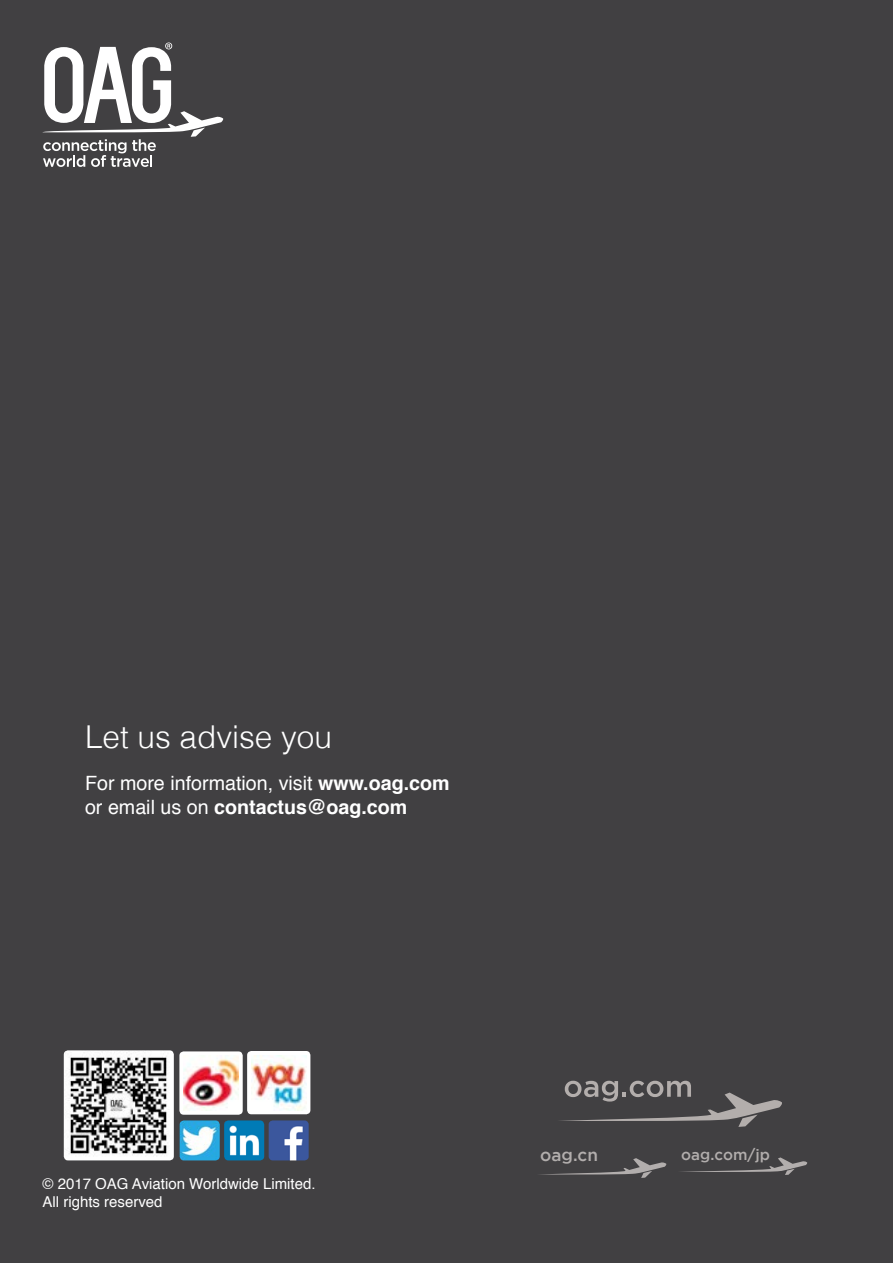
<style>
.page{position:relative;width:893px;height:1263px;background:#414042}
.page>*{position:absolute;margin:0;border:0;box-sizing:border-box;transform-origin:0 0}
.t1{font:300 31.5px "Helvetica";color:#fff}
.t2{font:19.65px/23.7px "Helvetica";color:#fff}
.t3{font:500 17.1px "Gotham";color:#b2aead}
.t4{font:500 15.15px "Gotham";color:#b2aead}
.t5{font:15px/18px "Helvetica";color:#fff}
.s1{font-weight:700}
</style>
<div class="page">
<svg style="left:560px;top:1081px;width:222px;height:46px"></svg>
<img style="left:269px;top:1120px;width:40px;height:40px">
<img style="left:224px;top:1120px;width:40px;height:40px">
<img style="left:180px;top:1120px;width:40px;height:40px">
<svg style="left:43px;top:43px;width:181px;height:124px"></svg>
<img style="left:64px;top:1050px;width:110px;height:110px">
<div style="left:179px;top:1051px;width:64px;height:64px;background:#fff;border-radius:4px"></div>
<img style="left:183px;top:1055px;width:56px;height:56px">
<div style="left:247px;top:1051px;width:63px;height:63px;background:#fff;border-radius:4px"></div>
<img style="left:251px;top:1055px;width:55px;height:55px">
<svg style="left:681px;top:1157px;width:127px;height:18px"></svg>
<svg style="left:539px;top:1158px;width:128px;height:20px"></svg>
<h1 class="t1" style="left:85px;top:710px;width:248px">Let us advise you</h1>
<p class="t2" style="left:85px;top:772px;width:366px">For more information, visit <span class="s1">www.oag.com </span>or email us on <span class="s1">contactus@oag.com</span></p>
<p class="t5" style="left:43px;top:1175px;width:275px">© 2017 OAG Aviation Worldwide Limited.<br>All rights reserved</p>
<p class="t3" style="left:540px;top:1145px;width:59px">oag.cn</p>
<p class="t4" style="left:681px;top:1145px;width:90px">oag.com/jp</p>
</div>
